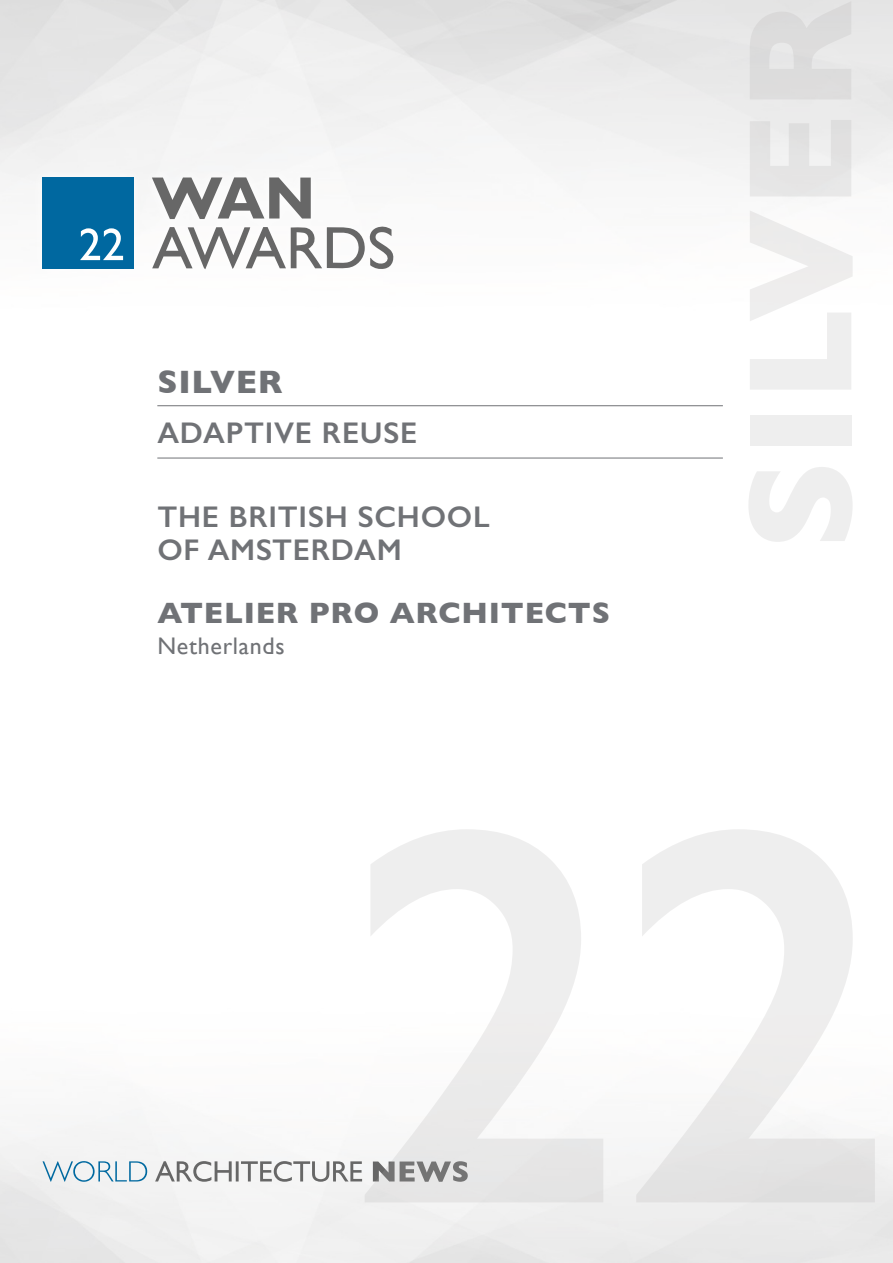
<style>
.page{position:relative;width:893px;height:1263px;background:#fff}
.page>*{position:absolute;margin:0;border:0;box-sizing:border-box;transform-origin:0 0}
.t1{font:700 33px "Gill Sans";letter-spacing:.025em;color:#707276}
.t2{font:600 30px/33px "Gill Sans";letter-spacing:.025em;color:#707276}
.t3{font:700 30px "Gill Sans";letter-spacing:.025em;color:#707276}
.t4{font:24px "Gill Sans";letter-spacing:.03em;color:#707276}
</style>
<div class="page">
<div style="left:43px;top:177px;width:91px;height:91px;background:#0068a0"></div>
<svg style="left:152px;top:177px;width:159px;height:42px"></svg>
<svg style="left:152px;top:226px;width:241px;height:43px"></svg>
<svg style="left:80px;top:228px;width:43px;height:32px"></svg>
<hr style="left:157px;top:405px;width:566px;height:1px;background:#707276">
<svg style="left:155px;top:1161px;width:210px;height:21px"></svg>
<svg style="left:43px;top:1161px;width:104px;height:21px"></svg>
<svg style="left:365px;top:829px;width:510px;height:373px"></svg>
<hr style="left:157px;top:458px;width:566px;height:1px;background:#707276">
<p class="t1" style="left:157px;top:355px;width:127px">SILVER</p>
<p class="t2" style="left:157px;top:416px;width:262px">ADAPTIVE REUSE</p>
<p class="t2" style="left:157px;top:500px;width:334px">THE BRITISH SCHOOL<br>OF AMSTERDAM</p>
<p class="t3" style="left:157px;top:589px;width:454px">ATELIER PRO ARCHITECTS</p>
<p class="t4" style="left:157px;top:632px;width:129px">Netherlands</p>
</div>
